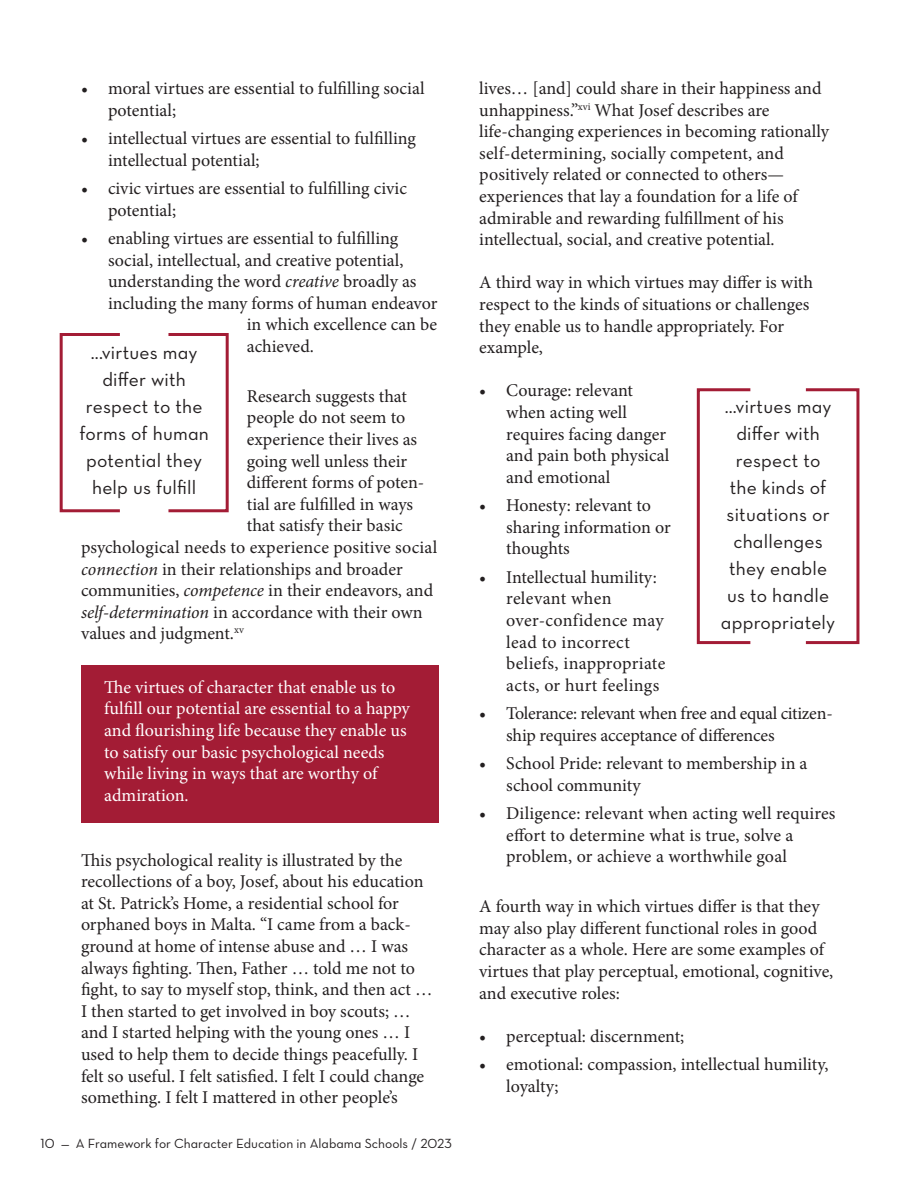
<style>
.page{position:relative;width:918px;height:1188px;background:#fff}
.page>*{position:absolute;margin:0;border:0;box-sizing:border-box;transform-origin:0 0}
.t1{font:19.5px/27px "Neutra Text Book Alt";letter-spacing:.01em;color:#231f20;text-align:center}
.t2{font:18px/21.6px "Minion Pro";color:#231f20}
.t3{font:18px/21.6px "Minion Pro";color:#fff}
.t4{font:18px/21.6px "Minion Pro";letter-spacing:-.02em;color:#231f20}
.t5{font:13.5px "Neutra Text Book Alt";color:#231f20}
.s1{font-style:italic}
</style>
<div class="page">
<div style="left:81px;top:665px;width:358px;height:157px;background:#a31c35"></div>
<div style="left:167px;top:333px;width:62px;height:179px;border:3px solid #a31c35"></div>
<div style="left:60px;top:333px;width:61px;height:179px;border:3px solid #a31c35"></div>
<div style="left:804px;top:388px;width:55px;height:256px;border:3px solid #a31c35"></div>
<div style="left:697px;top:388px;width:55px;height:256px;border:3px solid #a31c35"></div>
<p class="t2" style="left:108px;top:78px;width:318px;text-indent:-27px">• moral virtues are essential to fulfilling social potential;</p>
<p class="t2" style="left:108px;top:128px;width:310px;text-indent:-27px">• intellectual virtues are essential to fulfilling intellectual potential;</p>
<p class="t2" style="left:108px;top:178px;width:300px;text-indent:-27px">• civic virtues are essential to fulfilling civic potential;</p>
<p class="t2" style="left:81px;top:227px;width:319px">• enabling virtues are essential to fulfilling</p>
<p class="t2" style="left:108px;top:249px;width:297px">social, intellectual, and creative potential,</p>
<p class="t2" style="left:108px;top:271px;width:310px">understanding the word <span class="s1">creative</span> broadly as</p>
<p class="t2" style="left:108px;top:292px;width:331px">including the many forms of human endeavor</p>
<p class="t2" style="left:247px;top:314px;width:192px">in which excellence can be</p>
<p class="t2" style="left:247px;top:335px;width:69px">achieved.</p>
<p class="t2" style="left:247px;top:385px;width:162px">Research suggests that</p>
<p class="t2" style="left:247px;top:407px;width:160px">people do not seem to</p>
<p class="t2" style="left:247px;top:429px;width:172px">experience their lives as</p>
<p class="t2" style="left:247px;top:450px;width:162px">going well unless their</p>
<p class="t2" style="left:247px;top:472px;width:179px">different forms of poten-</p>
<p class="t2" style="left:247px;top:493px;width:168px">tial are fulfilled in ways</p>
<p class="t2" style="left:247px;top:515px;width:158px">that satisfy their basic</p>
<p class="t2" style="left:81px;top:537px;width:358px">psychological needs to experience positive social</p>
<p class="t2" style="left:81px;top:558px;width:323px"><span class="s1">connection</span> in their relationships and broader</p>
<p class="t2" style="left:81px;top:580px;width:354px">communities, <span class="s1">competence</span> in their endeavors, and</p>
<p class="t2" style="left:81px;top:601px;width:343px"><span class="s1">self-determination</span> in accordance with their own</p>
<p class="t2" style="left:81px;top:623px;width:164px">values and judgment.<sup>xv</sup></p>
<p class="t3" style="left:104px;top:676px;width:307px">The virtues of character that enable us to fulfill our potential are essential to a happy and flourishing life because they enable us to satisfy our basic psychological needs while living in ways that are worthy of admiration.</p>
<p class="t1" style="left:79px;top:339px;width:131px">...virtues may differ with respect to the forms of human potential they help us fulfill</p>
<p class="t2" style="left:81px;top:849px;width:353px">This psychological reality is illustrated by the recollections of a boy, Josef, about his education at St. Patrick’s Home, a residential school for orphaned boys in Malta. “I came from a back&shy;ground at home of intense abuse and … I was always fighting. Then, Father … told me not to fight, to say to myself stop, think, and then act … I then started to get involved in boy scouts; … and I started helping with the young ones … I used to help them to decide things peacefully. I felt so useful. I felt satisfied. I felt I could change something. I felt I mattered in other people’s</p>
<p class="t5" style="left:40px;top:1135px;width:413px">10 — A Framework for Character Education in Alabama Schools / 2023</p>
<p class="t2" style="left:479px;top:78px;width:351px">lives… [and] could share in their happiness and unhappiness.”<sup>xvi</sup> What Josef describes are life-changing experiences in becoming rationally self-determining, socially competent, and positively related or connected to others— experiences that lay a foundation for a life of admirable and rewarding fulfillment of his intellectual, social, and creative potential.</p>
<p class="t2" style="left:479px;top:272px;width:335px">A third way in which virtues may differ is with respect to the kinds of situations or challenges they enable us to handle appropriately. For example,</p>
<p class="t2" style="left:506px;top:380px;width:165px;text-indent:-27px">• Courage: relevant when acting well requires facing danger and pain both physical and emotional</p>
<p class="t2" style="left:506px;top:495px;width:166px;text-indent:-27px">• Honesty: relevant to sharing information or thoughts</p>
<p class="t2" style="left:506px;top:566px;width:161px;text-indent:-27px">• Intellectual humility: relevant when over-confidence may lead to incorrect beliefs, inappropriate acts, or hurt feelings</p>
<p class="t4" style="left:506px;top:703px;width:328px;text-indent:-27px">• Tolerance: relevant when free and equal citizen&shy;ship requires acceptance of differences</p>
<p class="t2" style="left:506px;top:753px;width:303px;text-indent:-27px">• School Pride: relevant to membership in a school community</p>
<p class="t2" style="left:506px;top:803px;width:331px;text-indent:-27px">• Diligence: relevant when acting well requires effort to determine what is true, solve a problem, or achieve a worthwhile goal</p>
<p class="t2" style="left:479px;top:896px;width:356px">A fourth way in which virtues differ is that they may also play different functional roles in good character as a whole. Here are some examples of virtues that play perceptual, emotional, cognitive, and executive roles:</p>
<p class="t2" style="left:479px;top:1025px;width:207px">• perceptual: discernment;</p>
<p class="t2" style="left:506px;top:1054px;width:324px;text-indent:-27px">• emotional: compassion, intellectual humility, loyalty;</p>
<p class="t1" style="left:721px;top:393px;width:116px">...virtues may differ with respect to the kinds of situations or challenges they enable us to handle appropriately</p>
</div>
